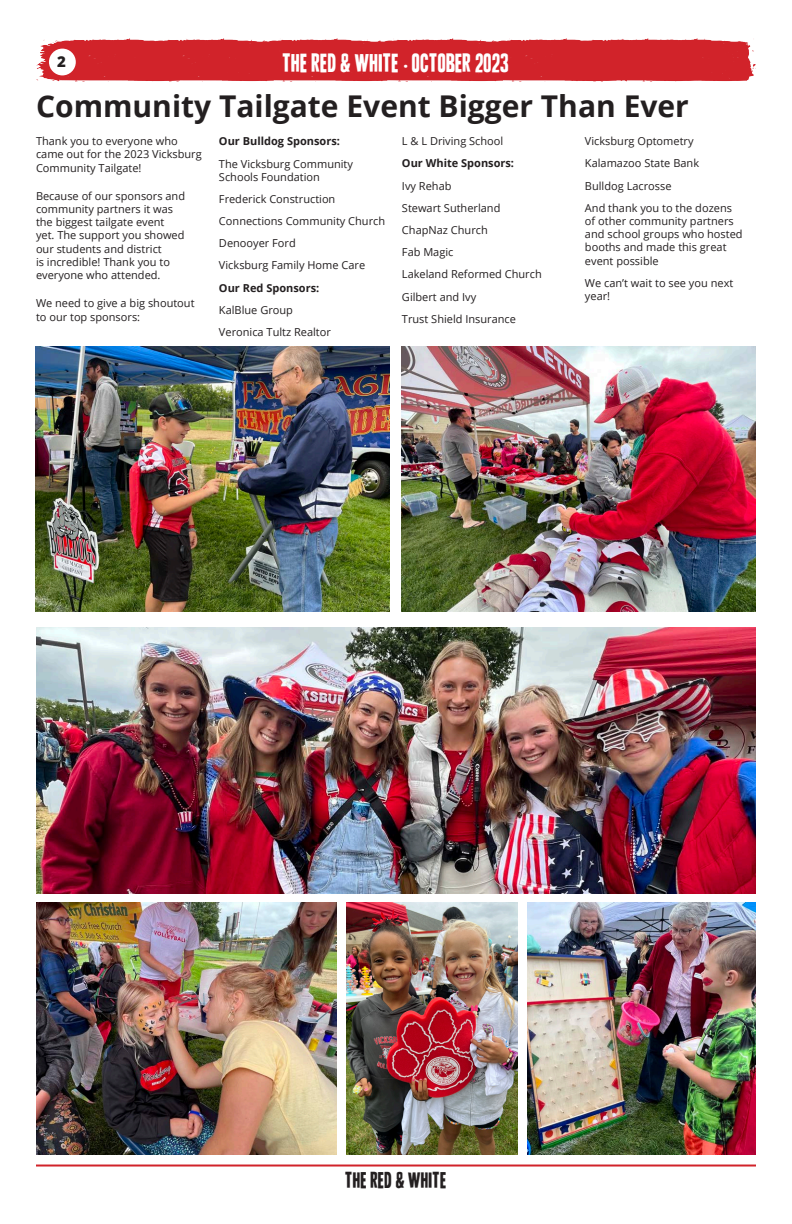
<style>
.page{position:relative;width:792px;height:1224px;background:#fff}
.page>*{position:absolute;margin:0;border:0;box-sizing:border-box;transform-origin:0 0}
.t1{font:700 30px "Open Sans";color:#231f20}
.t2{font:23px "Vivela Rivoluzione Vivela Rivoluz";color:#fff}
.t3{font:20px "Vivela Rivoluzione Vivela Rivoluz";color:#231f20}
.t4{font:800 15px "Open Sans";color:#231f20}
.t5{font:11px/13.2px "Open Sans";color:#231f20}
.t6{font:700 11px "Open Sans";color:#231f20}
.s1{font-family:"Open Sans";font-weight:800;font-size:16px}
</style>
<div class="page">
<hr style="left:36px;top:1165px;width:720px;height:2px;background:#d1232a">
<img style="left:36px;top:38px;width:720px;height:44px">
<div style="left:49px;top:49px;width:27px;height:26px;background:#fff;border-radius:50%"></div>
<img style="left:36px;top:346px;width:354px;height:266px">
<img style="left:402px;top:346px;width:354px;height:266px">
<img style="left:36px;top:628px;width:720px;height:265px">
<img style="left:36px;top:903px;width:301px;height:252px">
<img style="left:347px;top:903px;width:171px;height:252px">
<img style="left:528px;top:903px;width:228px;height:252px">
<h3 class="t4" style="left:57px;top:50px;width:10px">2</h3>
<h2 class="t2" style="left:283px;top:53px;width:228px">THE RED &amp; WHITE <span class="s1">·</span> OCTOBER 2023</h2>
<p class="t1" style="left:36px;top:85px;width:654px">Community Tailgate Event Bigger Than Ever</p>
<p class="t5" style="left:36px;top:134px;width:167px">Thank you to everyone who came out for the 2023 Vicksburg<br>Community Tailgate!</p>
<p class="t5" style="left:36px;top:189px;width:151px">Because of our sponsors and community partners it was the biggest tailgate event yet. The support you showed our students and district<br>is incredible! Thank you to everyone who attended.</p>
<p class="t5" style="left:36px;top:296px;width:160px">We need to give a big shoutout to our top sponsors:</p>
<p class="t6" style="left:219px;top:134px;width:122px">Our Bulldog Sponsors:</p>
<p class="t5" style="left:219px;top:157px;width:136px">The Vicksburg Community<br>Schools Foundation</p>
<p class="t5" style="left:219px;top:192px;width:118px">Frederick Construction</p>
<p class="t5" style="left:219px;top:214px;width:168px">Connections Community Church</p>
<p class="t5" style="left:219px;top:236px;width:78px">Denooyer Ford</p>
<p class="t5" style="left:219px;top:259px;width:148px">Vicksburg Family Home Care</p>
<p class="t6" style="left:219px;top:280px;width:102px">Our Red Sponsors:</p>
<p class="t5" style="left:219px;top:303px;width:75px">KalBlue Group</p>
<p class="t5" style="left:219px;top:325px;width:113px">Veronica Tultz Realtor</p>
<p class="t5" style="left:402px;top:134px;width:103px">L &amp; L Driving School</p>
<p class="t6" style="left:402px;top:156px;width:114px">Our White Sponsors:</p>
<p class="t5" style="left:402px;top:179px;width:51px">Ivy Rehab</p>
<p class="t5" style="left:402px;top:201px;width:100px">Stewart Sutherland</p>
<p class="t5" style="left:402px;top:223px;width:87px">ChapNaz Church</p>
<p class="t5" style="left:402px;top:245px;width:53px">Fab Magic</p>
<p class="t5" style="left:402px;top:268px;width:141px">Lakeland Reformed Church</p>
<p class="t5" style="left:402px;top:290px;width:76px">Gilbert and Ivy</p>
<p class="t5" style="left:402px;top:312px;width:116px">Trust Shield Insurance</p>
<p class="t5" style="left:585px;top:134px;width:110px">Vicksburg Optometry</p>
<p class="t5" style="left:585px;top:157px;width:116px">Kalamazoo State Bank</p>
<p class="t5" style="left:585px;top:179px;width:88px">Bulldog Lacrosse</p>
<p class="t5" style="left:585px;top:201px;width:159px">And thank you to the dozens of other community partners and school groups who hosted booths and made this great event possible</p>
<p class="t5" style="left:585px;top:276px;width:150px">We can’t wait to see you next year!</p>
<h3 class="t3" style="left:345px;top:1171px;width:103px">THE RED &amp; WHITE</h3>
</div>
